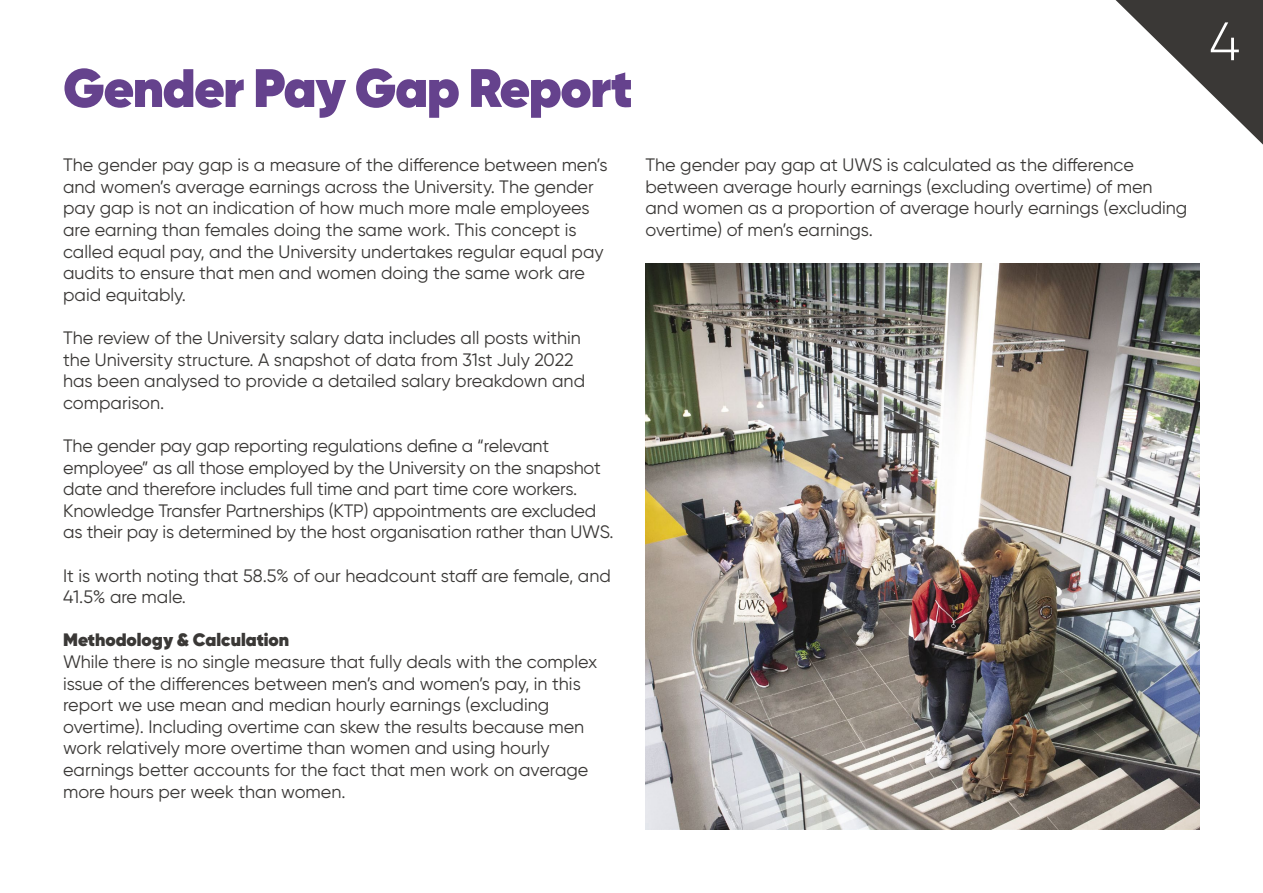
<style>
.page{position:relative;width:1263px;height:893px;background:#fff}
.page>*{position:absolute;margin:0;border:0;box-sizing:border-box;transform-origin:0 0}
.Main_Headers{font:800 54px "Gilroy";letter-spacing:-.02em;color:#65428d}
.t1{font:300 54px "Gilroy";color:#fff}
.body_text_grey{font:18px/21.6px "Gilroy";color:#3a3836}
.body_text_grey-2{font:800 18px "Gilroy";color:#3a3836}
</style>
<div class="page">
<svg style="left:1115px;top:0;width:148px;height:145px"></svg>
<img style="left:645px;top:264px;width:554px;height:565px">
<h1 class="Main_Headers" style="left:63px;top:54px;width:571px">Gender Pay Gap Report</h1>
<p class="body_text_grey" style="left:63px;top:154px;width:546px">The gender pay gap is a measure of the difference between men’s and women’s average earnings across the University. The gender pay gap is not an indication of how much more male employees are earning than females doing the same work. This concept is called equal pay, and the University undertakes regular equal pay audits to ensure that men and women doing the same work are paid equitably.</p>
<p class="body_text_grey" style="left:63px;top:327px;width:523px">The review of the University salary data includes all posts within the University structure. A snapshot of data from 31st July 2022 has been analysed to provide a detailed salary breakdown and comparison.</p>
<p class="body_text_grey" style="left:63px;top:435px;width:552px">The gender pay gap reporting regulations define a “relevant employee” as all those employed by the University on the snapshot date and therefore includes full time and part time core workers.<br>Knowledge Transfer Partnerships (KTP) appointments are excluded as their pay is determined by the host organisation rather than UWS.</p>
<p class="body_text_grey" style="left:63px;top:564px;width:549px">It is worth noting that 58.5% of our headcount staff are female, and<br>41.5% are male.</p>
<p class="body_text_grey-2" style="left:63px;top:628px;width:228px">Methodology &amp; Calculation</p>
<p class="body_text_grey" style="left:63px;top:651px;width:536px">While there is no single measure that fully deals with the complex issue of the differences between men’s and women’s pay, in this report we use mean and median hourly earnings (excluding overtime). Including overtime can skew the results because men work relatively more overtime than women and using hourly earnings better accounts for the fact that men work on average more hours per week than women.</p>
<p class="body_text_grey" style="left:645px;top:154px;width:543px">The gender pay gap at UWS is calculated as the difference between average hourly earnings (excluding overtime) of men and women as a proportion of average hourly earnings (excluding overtime) of men’s earnings.</p>
<h1 class="t1" style="left:1209px;top:8px;width:32px">4</h1>
</div>
